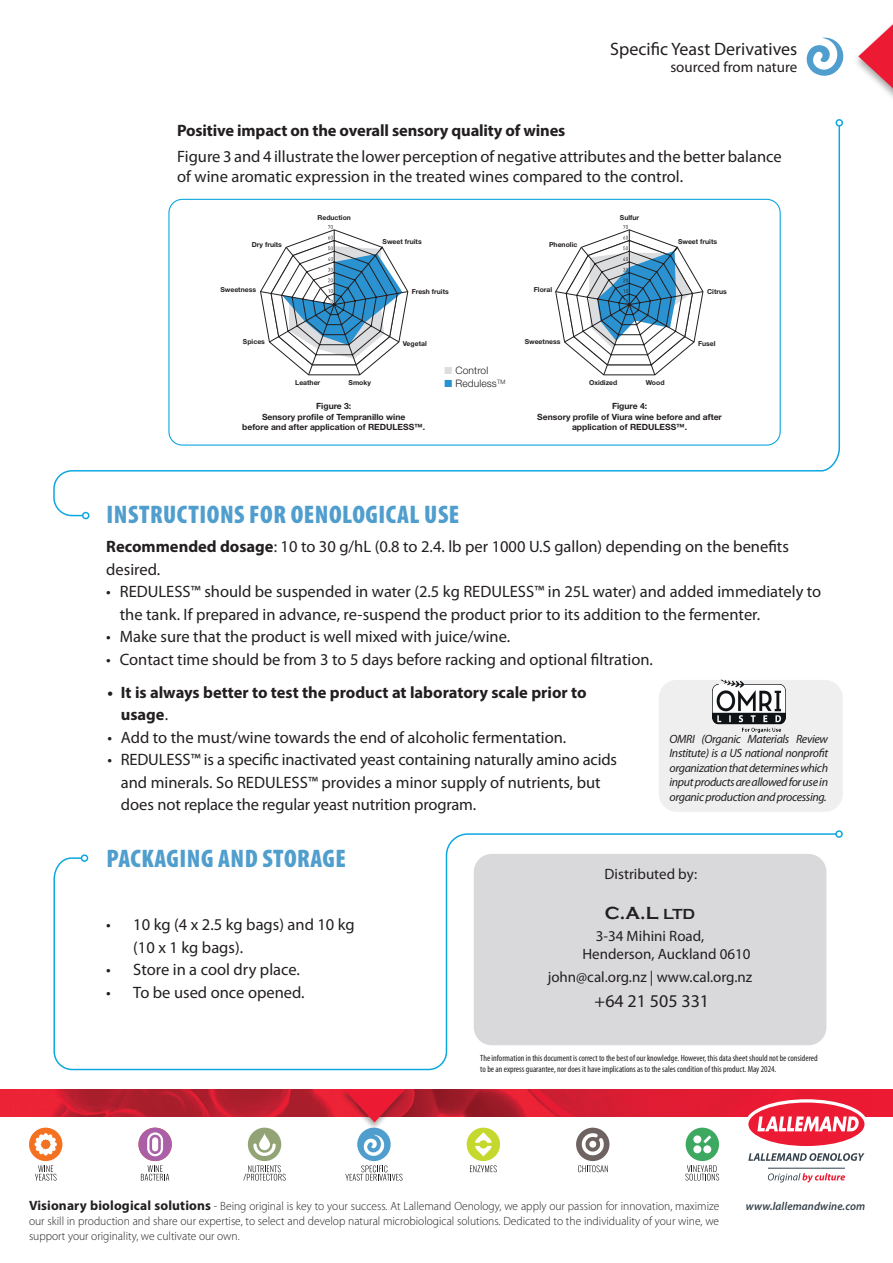
<style>
.page{position:relative;width:893px;height:1263px;background:#fff}
.page>*{position:absolute;margin:0;border:0;box-sizing:border-box;transform-origin:0 0}
.t1{font:900 condensed 25.5px "Myriad Pro";letter-spacing:.02em;color:#509ece}
.t2{font:18px "Myriad Pro";color:#231f20}
.t3{font:700 18px "Copperplate Gothic";color:#231f20}
.t4{font:16.5px/22.5px "Myriad Pro";color:#231f20}
.t5{font:700 16.5px/22.5px "Myriad Pro";letter-spacing:-.005em;color:#231f20}
.t6{font:15px/18px "Myriad Pro";color:#231f20}
.t7{font:300 12px/15px "Myriad Pro";color:#231f20;text-align:justify;scale:.96 1}
.t8{font:italic 12px/14.4px "Myriad Pro";letter-spacing:-.03em;color:#231f20;text-align:justify}
.t9{font:italic 600 11.55px "Myriad Pro";letter-spacing:.01em;color:#36414a;scale:.96 1}
.t10{font:300 10.35px "Helvetica Neue LT Std";letter-spacing:.01em;color:#231f20}
.t11{font:condensed 9px/10.8px "Myriad Pro";color:#231f20}
.t12{font:700 8.55px/10.4px "Helvetica Neue LT Std";color:#231f20;text-align:center}
.t13{font:700 6.9px "Helvetica Neue LT Std";color:#231f20}
.s1{color:#dcdddf}
.s2{color:#2a92d0}
.s3{font-weight:700}
.s4{font-weight:400}
.s5{font-size:15px}
.s6{font-weight:700;font-size:13.5px}
</style>
<div class="page">
<svg style="left:858px;top:24px;width:35px;height:73px"></svg>
<svg style="left:806px;top:37px;width:38px;height:39px"></svg>
<img style="left:0;top:1089px;width:893px;height:27px">
<hr style="left:768px;top:1168px;width:77px;height:1px;background:#36414a">
<svg style="left:745px;top:1099px;width:123px;height:62px"></svg>
<svg style="left:768px;top:1173px;width:77px;height:10px"></svg>
<div style="left:357px;top:1128px;width:34px;height:33px;background:#509ece;border-radius:50%"></div>
<svg style="left:363px;top:1135px;width:22px;height:21px"></svg>
<svg style="left:141px;top:1165px;width:28px;height:16px"></svg>
<div style="left:138px;top:1128px;width:34px;height:33px;background:#aa5fa6;border-radius:50%"></div>
<svg style="left:147px;top:1132px;width:16px;height:24px"></svg>
<svg style="left:470px;top:1165px;width:27px;height:7px"></svg>
<div style="left:467px;top:1128px;width:33px;height:33px;background:#c4d82d;border-radius:50%"></div>
<svg style="left:475px;top:1132px;width:17px;height:24px"></svg>
<svg style="left:243px;top:1165px;width:43px;height:16px"></svg>
<div style="left:248px;top:1128px;width:33px;height:33px;background:#92a475;border-radius:50%"></div>
<svg style="left:259px;top:1133px;width:11px;height:17px"></svg>
<svg style="left:253px;top:1143px;width:23px;height:13px"></svg>
<svg style="left:35px;top:1165px;width:22px;height:16px"></svg>
<div style="left:29px;top:1128px;width:33px;height:33px;background:#f37121;border-radius:50%"></div>
<svg style="left:35px;top:1133px;width:22px;height:22px"></svg>
<svg style="left:685px;top:1165px;width:34px;height:15px"></svg>
<div style="left:686px;top:1128px;width:33px;height:33px;background:#3ca860;border-radius:50%"></div>
<div style="left:693px;top:1135px;width:8px;height:8px;background:#fff;border-radius:50%"></div>
<div style="left:693px;top:1145px;width:8px;height:8px;background:#fff;border-radius:50%"></div>
<div style="left:703px;top:1145px;width:8px;height:8px;background:#fff;border-radius:50%"></div>
<svg style="left:703px;top:1135px;width:8px;height:8px"></svg>
<svg style="left:578px;top:1165px;width:30px;height:7px"></svg>
<div style="left:576px;top:1128px;width:33px;height:33px;background:#6f6362;border-radius:50%"></div>
<svg style="left:581px;top:1133px;width:23px;height:22px"></svg>
<svg style="left:345px;top:1165px;width:58px;height:16px"></svg>
<div style="left:339px;top:1087px;width:70px;height:43px;background:#231f20;opacity:.4"></div>
<svg style="left:344px;top:1089px;width:61px;height:33px"></svg>
<svg style="left:53px;top:833px;width:782px;height:238px"></svg>
<div style="left:81px;top:854px;width:7px;height:8px;border:2px solid #0da7e0;border-radius:50%"></div>
<div style="left:835px;top:830px;width:8px;height:8px;border:2px solid #0da7e0;border-radius:50%"></div>
<svg style="left:53px;top:127px;width:788px;height:390px"></svg>
<div style="left:82px;top:512px;width:8px;height:7px;border:2px solid #0da7e0;border-radius:50%"></div>
<div style="left:835px;top:119px;width:8px;height:8px;border:2px solid #0da7e0;border-radius:50%"></div>
<svg style="left:201px;top:207px;width:545px;height:237px"></svg>
<svg style="left:260px;top:225px;width:148px;height:150px"></svg>
<svg style="left:555px;top:225px;width:148px;height:150px"></svg>
<div style="left:659px;top:680px;width:184px;height:132px;background:#efeff0;border-radius:18px"></div>
<img style="left:712px;top:680px;width:73px;height:52px">
<div style="left:474px;top:854px;width:352px;height:191px;background:#d9d9db;border-radius:18px"></div>
<p class="t2" style="left:610px;top:38px;width:189px">Specific Yeast Derivatives</p>
<p class="t6" style="left:670px;top:57px;width:129px">sourced from nature</p>
<p class="t5" style="left:177px;top:119px;width:390px">Positive impact on the overall sensory quality of wines</p>
<p class="t4" style="left:177px;top:146px;width:606px;line-height:19.8px">Figure 3 and 4 illustrate the lower perception of negative attributes and the better balance of wine aromatic expression in the treated wines compared to the control.</p>
<p class="t13" style="left:317px;top:214px;width:35px">Reduction</p>
<p class="t13" style="left:620px;top:214px;width:21px">Sulfur</p>
<p class="t13" style="left:383px;top:237px;width:41px">Sweet fruits</p>
<p class="t13" style="left:678px;top:237px;width:41px">Sweet fruits</p>
<p class="t13" style="left:252px;top:240px;width:32px">Dry fruits</p>
<p class="t13" style="left:549px;top:240px;width:30px">Phenolic</p>
<p class="t13" style="left:220px;top:285px;width:37px">Sweetness</p>
<p class="t13" style="left:534px;top:285px;width:20px">Floral</p>
<p class="t13" style="left:412px;top:287px;width:39px">Fresh fruits</p>
<p class="t13" style="left:707px;top:287px;width:21px">Citrus</p>
<p class="t13" style="left:243px;top:337px;width:23px">Spices</p>
<p class="t13" style="left:525px;top:337px;width:37px">Sweetness</p>
<p class="t13" style="left:403px;top:340px;width:26px">Vegetal</p>
<p class="t13" style="left:698px;top:340px;width:19px">Fusel</p>
<p class="t10" style="left:445px;top:364px;width:45px"><span class="s1">■</span> Control</p>
<p class="t10" style="left:445px;top:377px;width:62px"><span class="s2">■</span> Reduless<sup>TM</sup></p>
<p class="t13" style="left:295px;top:378px;width:27px">Leather</p>
<p class="t13" style="left:349px;top:378px;width:24px">Smoky</p>
<p class="t13" style="left:589px;top:378px;width:30px">Oxidized</p>
<p class="t13" style="left:646px;top:378px;width:20px">Wood</p>
<p class="t12" style="left:242px;top:401px;width:184px">Figure 3:<br>Sensory profile of Tempranillo wine<br>before and after application of REDULESS™.</p>
<p class="t12" style="left:537px;top:401px;width:186px">Figure 4:<br>Sensory profile of Viura wine before and after application of REDULESS™.</p>
<h1 class="t1" style="left:107px;top:498px;width:354px">INSTRUCTIONS FOR OENOLOGICAL USE</h1>
<p class="t4" style="left:106px;top:535px;width:684px"><span class="s3">Recommended dosage</span>: 10 to 30 g/hL (0.8 to 2.4. lb per 1000 U.S gallon) depending on the benefits desired.</p>
<p class="t4" style="left:120px;top:580px;width:703px;text-indent:-13px">• REDULESS™ should be suspended in water (2.5 kg REDULESS™ in 25L water) and added immediately to the tank. If prepared in advance, re-suspend the product prior to its addition to the fermenter.</p>
<p class="t4" style="left:106px;top:625px;width:405px">• Make sure that the product is well mixed with juice/wine.</p>
<p class="t4" style="left:106px;top:648px;width:548px">• Contact time should be from 3 to 5 days before racking and optional filtration.</p>
<p class="t5" style="left:121px;top:680px;width:467px;text-indent:-13px">• It is always better to test the product at laboratory scale prior to usage<span class="s4">.</span></p>
<p class="t4" style="left:107px;top:725px;width:460px">• Add to the must/wine towards the end of alcoholic fermentation.</p>
<p class="t4" style="left:121px;top:748px;width:498px;text-indent:-13px">• REDULESS™ is a specific inactivated yeast containing naturally amino acids and minerals. So REDULESS™ provides a minor supply of nutrients, but does not replace the regular yeast nutrition program.</p>
<h1 class="t1" style="left:107px;top:842px;width:241px">PACKAGING AND STORAGE</h1>
<p class="t8" style="left:669px;top:731px;width:160px">OMRI (Organic Materials Review Institute) is a US national nonprofit organization that determines which input products are allowed for use in organic production and processing.</p>
<p class="t6" style="left:605px;top:865px;width:94px">Distributed by:</p>
<p class="t3" style="left:605px;top:903px;width:92px">C.A.L <span class="s5">LTD</span></p>
<p class="t6" style="left:582px;top:927px;width:170px;text-indent:13px">3-34 Mihini Road,<br>Henderson, Auckland 0610</p>
<p class="t6" style="left:548px;top:967px;width:206px">john@cal.org.nz | www.cal.org.nz</p>
<p class="t2" style="left:595px;top:990px;width:116px">+64 21 505 331</p>
<p class="t4" style="left:133px;top:913px;width:223px;text-indent:-27px">• 10 kg (4 x 2.5 kg bags) and 10 kg (10 x 1 kg bags).</p>
<p class="t4" style="left:106px;top:958px;width:195px">• Store in a cool dry place.</p>
<p class="t4" style="left:106px;top:980px;width:200px">• To be used once opened.</p>
<p class="t11" style="left:480px;top:1052px;width:339px">The information in this document is correct to the best of our knowledge. However, this data sheet should not be considered to be an express guarantee, nor does it have implications as to the sales condition of this product. May 2024.</p>
<p class="t7" style="left:29px;top:1198px;width:720px"><span class="s6">Visionary biological solutions</span> - Being original is key to your success. At Lallemand Oenology, we apply our passion for innovation, maximize our skill in production and share our expertise, to select and develop natural microbiological solutions. Dedicated to the individuality of your wine, we support your originality, we cultivate our own.</p>
<p class="t9" style="left:746px;top:1198px;width:126px">www.lallemandwine.com</p>
</div>
